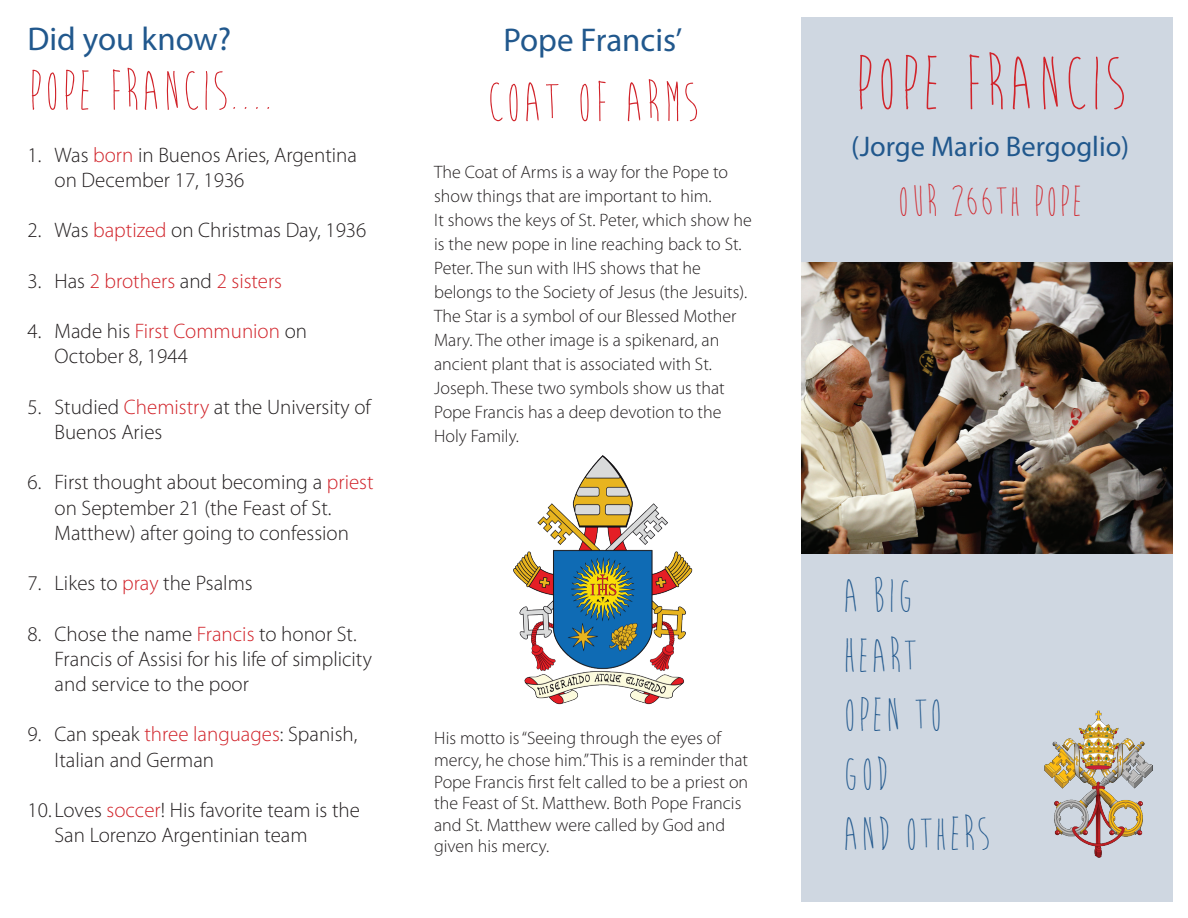
<style>
.page{position:relative;width:1188px;height:918px;background:#fff}
.page>*{position:absolute;margin:0;border:0;box-sizing:border-box;transform-origin:0 0}
.t1{font:79.5px "Brain Flower";color:#d1232a}
.t2{font:58.5px "Brain Flower";color:#d1232a}
.t3{font:49.5px/59.4px "Brain Flower";color:#21588d}
.t4{font:45px "Brain Flower";color:#d1232a}
.t5{font:33px "Myriad Pro";color:#21588d}
.t6{font:28.5px "Myriad Pro";color:#21588d}
.t7{font:300 21px/25.2px "Myriad Pro";color:#231f20}
.t8{font:300 21px "Myriad Pro";color:#d1232a}
.t9{font:300 18px/24px "Myriad Pro";color:#231f20}
.s1{color:#d1232a}
.s2{color:#231f20}
</style>
<div class="page">
<img style="left:513px;top:455px;width:180px;height:249px">
<div style="left:801px;top:17px;width:372px;height:885px;background:#cfd7e1"></div>
<img style="left:1044px;top:710px;width:108px;height:147px">
<img style="left:801px;top:263px;width:372px;height:290px">
<h3 class="t5" style="left:28px;top:18px;width:205px">Did you know?</h3>
<h2 class="t2" style="left:28px;top:61px;width:248px">POPE FRANCIS....</h2>
<p class="t7" style="left:55px;top:142px;width:304px;text-indent:-27px">1. Was <span class="s1">born</span> in Buenos Aries, Argentina on December 17, 1936</p>
<p class="t7" style="left:28px;top:218px;width:340px">2. Was <span class="s1">baptized</span> on Christmas Day, 1936</p>
<p class="t8" style="left:28px;top:268px;width:256px"><span class="s2">3. Has</span> 2 brothers <span class="s2">and</span> 2 sisters</p>
<p class="t7" style="left:55px;top:318px;width:254px;text-indent:-27px">4. Made his <span class="s1">First Communion</span> on<br>October 8, 1944</p>
<p class="t7" style="left:55px;top:394px;width:318px;text-indent:-27px">5. Studied <span class="s1">Chemistry</span> at the University of<br>Buenos Aries</p>
<p class="t7" style="left:55px;top:470px;width:321px;text-indent:-27px">6. First thought about becoming a <span class="s1">priest </span>on September 21 (the Feast of St.<br>Matthew) after going to confession</p>
<p class="t7" style="left:28px;top:570px;width:227px">7. Likes to <span class="s1">pray</span> the Psalms</p>
<p class="t7" style="left:55px;top:621px;width:319px;text-indent:-27px">8. Chose the name <span class="s1">Francis</span> to honor St.<br>Francis of Assisi for his life of simplicity and service to the poor</p>
<p class="t7" style="left:55px;top:722px;width:304px;text-indent:-27px">9. Can speak <span class="s1">three languages</span>: Spanish,<br>Italian and German</p>
<p class="t7" style="left:55px;top:797px;width:307px;text-indent:-27px">10. Loves <span class="s1">soccer</span>! His favorite team is the<br>San Lorenzo Argentinian team</p>
<h3 class="t5" style="left:503px;top:20px;width:181px">Pope Francis’</h3>
<h2 class="t2" style="left:487px;top:72px;width:214px">COAT OF ARMS</h2>
<p class="t9" style="left:434px;top:160px;width:319px">The Coat of Arms is a way for the Pope to show things that are important to him.<br>It shows the keys of St. Peter, which show he is the new pope in line reaching back to St.<br>Peter. The sun with IHS shows that he belongs to the Society of Jesus (the Jesuits).<br>The Star is a symbol of our Blessed Mother Mary. The other image is a spikenard, an ancient plant that is associated with St.<br>Joseph. These two symbols show us that Pope Francis has a deep devotion to the Holy Family.</p>
<p class="t9" style="left:434px;top:727px;width:316px;line-height:21.6px">His motto is “Seeing through the eyes of mercy, he chose him.” This is a reminder that Pope Francis first felt called to be a priest on the Feast of St. Matthew. Both Pope Francis and St. Matthew were called by God and given his mercy.</p>
<h1 class="t1" style="left:854px;top:43px;width:275px">POPE FRANCIS</h1>
<h3 class="t6" style="left:851px;top:129px;width:280px">(Jorge Mario Bergoglio)</h3>
<h3 class="t4" style="left:897px;top:178px;width:188px">O UR 266TH POPE</h3>
<h3 class="t3" style="left:842px;top:567px;width:150px">A BIG<br>HEART<br>OPEN TO<br>GOD<br>AND OTHERS</h3>
</div>
